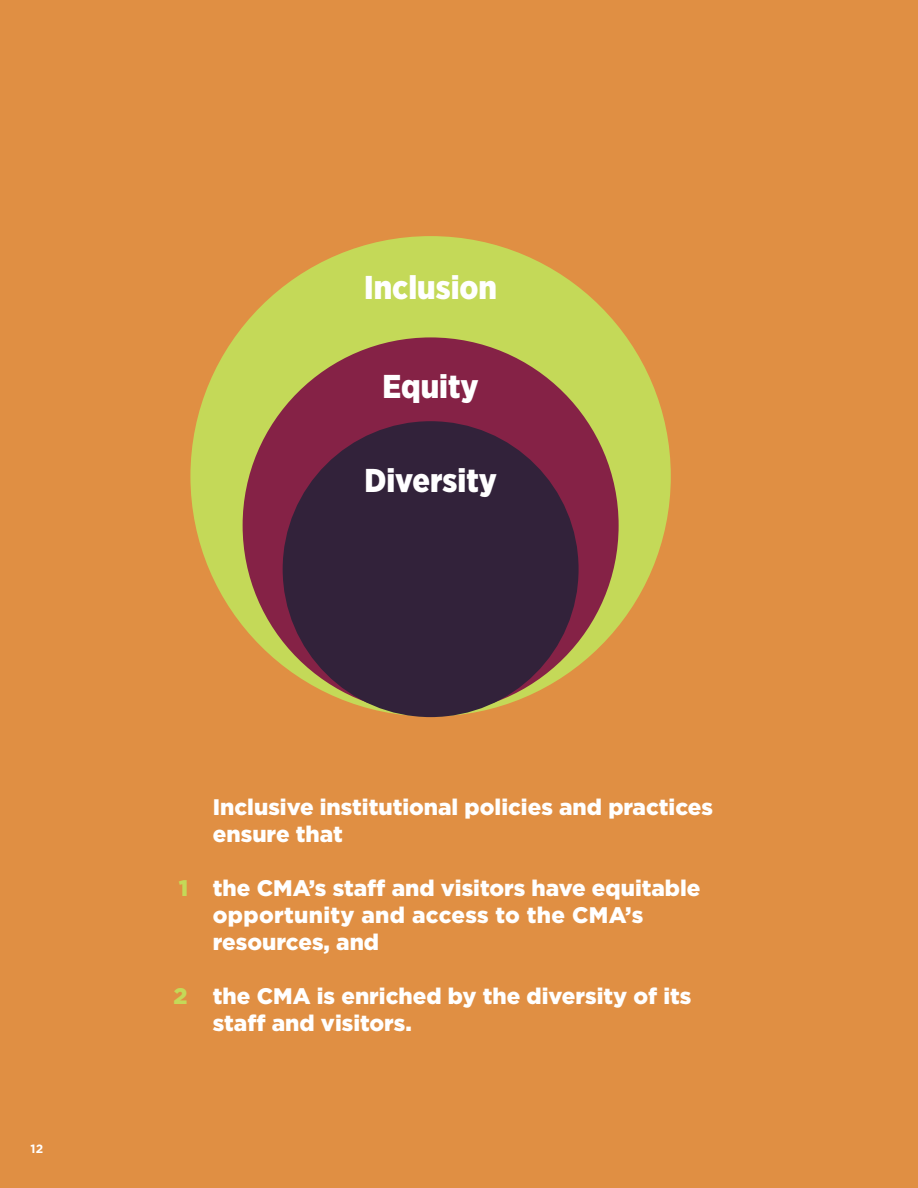
<style>
.page{position:relative;width:918px;height:1188px;background:#e08f43}
.page>*{position:absolute;margin:0;border:0;box-sizing:border-box;transform-origin:0 0}
.t1{font:900 33px "Gotham Narrow";color:#fff}
.t2{font:900 22.5px/27px "Gotham";color:#fff}
.t3{font:900 22.5px "Gotham";color:#c4d958}
.t4{font:700 12px "Gotham";color:#fff}
</style>
<div class="page">
<div style="left:192px;top:238px;width:477px;height:477px;background:#c4d958;border-radius:50%"></div>
<div style="left:241px;top:336px;width:379px;height:379px;background:#852246;border-radius:50%"></div>
<div style="left:283px;top:421px;width:296px;height:296px;background:#32223a;border-radius:50%"></div>
<p class="t4" style="left:31px;top:1141px;width:14px">12</p>
<h1 class="t1" style="left:364px;top:267px;width:134px">Inclusion</h1>
<h1 class="t1" style="left:383px;top:366px;width:97px">Equity</h1>
<h1 class="t1" style="left:364px;top:460px;width:134px">Diversity</h1>
<p class="t3" style="left:179px;top:873px;width:11px">1</p>
<p class="t3" style="left:173px;top:981px;width:16px">2</p>
<p class="t2" style="left:213px;top:793px;width:502px">Inclusive institutional policies and practices ensure that</p>
<p class="t2" style="left:213px;top:874px;width:489px">the CMA’s staff and visitors have equitable opportunity and access to the CMA’s resources, and</p>
<p class="t2" style="left:213px;top:982px;width:480px">the CMA is enriched by the diversity of its staff and visitors.</p>
</div>
